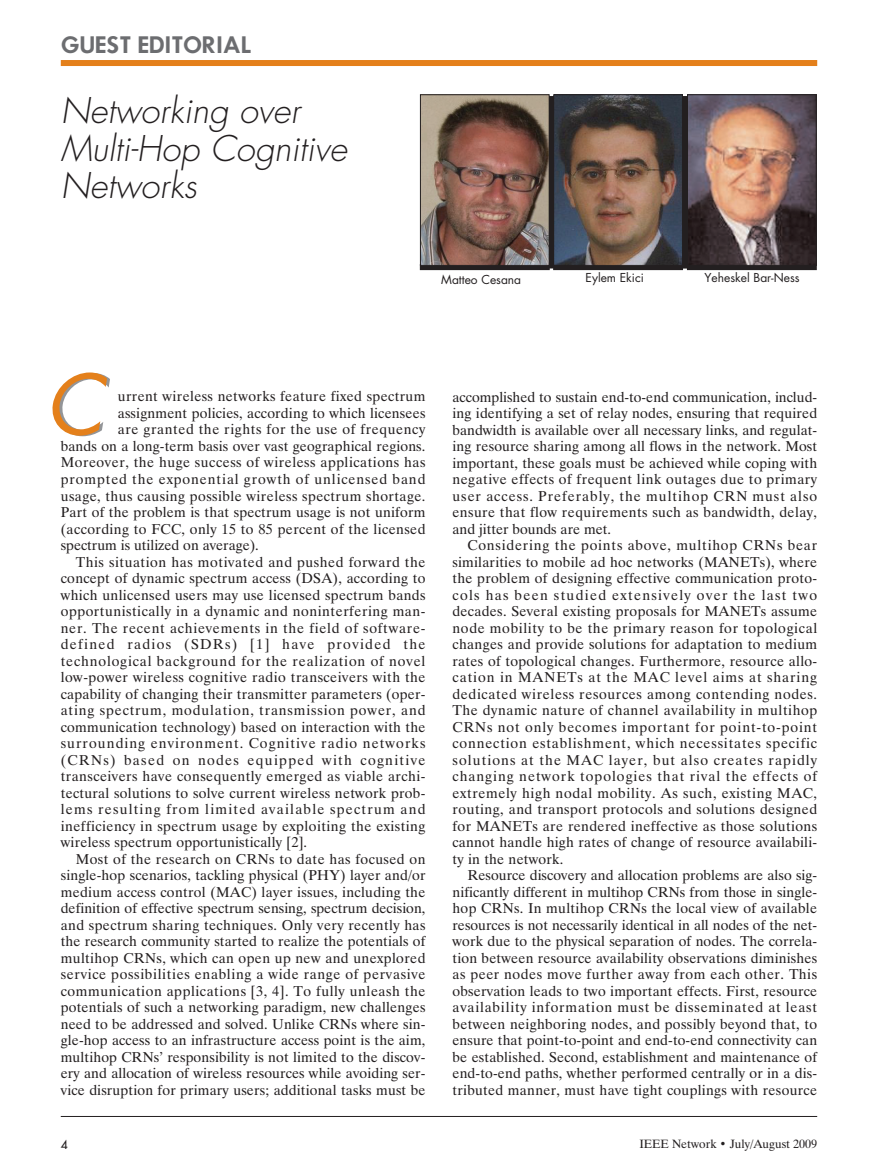
<style>
.page{position:relative;width:878px;height:1175px;background:#fff}
.page>*{position:absolute;margin:0;border:0;box-sizing:border-box;transform-origin:0 0}
.t1{font:italic 81px "Futura";color:#e4801b}
.t2{font:italic 300 34.5px/37.5px "Futura";color:#231f20}
.t3{font:600 21px "Futura";color:#6c6d70}
.t4{font:14.25px/16.5px "Dutch 801 BT";letter-spacing:.025em;color:#231f20;text-align:justify}
.t5{font:14.25px "Dutch 801 BT";letter-spacing:.005em;color:#231f20}
.t6{font:14.25px "Dutch 801 BT";letter-spacing:.045em;color:#231f20}
.t7{font:14.25px "Dutch 801 BT";color:#231f20}
.t8{font:14.25px "Dutch 801 BT";letter-spacing:.09em;color:#231f20}
.t9{font:14.25px "Dutch 801 BT";letter-spacing:.055em;color:#231f20}
.t10{font:14.25px "Dutch 801 BT";letter-spacing:.05em;color:#231f20}
.t11{font:14.25px "Dutch 801 BT";letter-spacing:.06em;color:#231f20}
.t12{font:14.25px "Dutch 801 BT";letter-spacing:.075em;color:#231f20}
.t13{font:14.25px "Dutch 801 BT";letter-spacing:.065em;color:#231f20}
.t14{font:14.25px "Dutch 801 BT";letter-spacing:.085em;color:#231f20}
.t15{font:12px "Futura";color:#231f20}
.t16{font:12px "Dutch 801 BT";color:#231f20}
.t17{font:12px "Futura";color:#231f20}
</style>
<div class="page">
<div style="left:687px;top:264px;width:129px;height:6px;background:#231f20"></div>
<div style="left:553px;top:264px;width:130px;height:6px;background:#231f20"></div>
<div style="left:420px;top:264px;width:129px;height:6px;background:#231f20"></div>
<hr style="left:61px;top:1116px;width:756px;height:1px;background:#231f20">
<div style="left:61px;top:60px;width:756px;height:6px;background:#e4801b"></div>
<div style="left:678px;top:96px;width:9px;height:172px;background:#231f20"></div>
<div style="left:548px;top:96px;width:6px;height:172px;background:#231f20"></div>
<img style="left:422px;top:96px;width:125px;height:168px">
<div style="left:420px;top:94px;width:129px;height:172px;border:1px solid #231f20"></div>
<img style="left:555px;top:96px;width:125px;height:168px">
<div style="left:553px;top:94px;width:129px;height:172px;border:1px solid #231f20"></div>
<img style="left:689px;top:96px;width:125px;height:168px">
<div style="left:687px;top:94px;width:129px;height:172px;border:1px solid #231f20"></div>
<h3 class="t3" style="left:61px;top:35px;width:192px">GUEST EDITORIAL</h3>
<h2 class="t2" style="left:61px;top:95px;width:294px">Networking over<br>Multi-Hop Cognitive<br>Networks</h2>
<p class="t15" style="left:441px;top:274px;width:81px">Matteo Cesana</p>
<p class="t15" style="left:585px;top:272px;width:60px">Eylem Ekici</p>
<p class="t15" style="left:704px;top:272px;width:97px">Yeheskel Bar-Ness</p>
<h1 class="t1" style="left:45px;top:367px;width:74px">C</h1>
<p class="t4" style="left:118px;top:390px;width:309px">urrent wireless networks feature fixed spectrum</p>
<p class="t4" style="left:118px;top:406px;width:309px">assignment policies, according to which licensees</p>
<p class="t6" style="left:118px;top:424px;width:309px">are granted the rights for the use of frequency</p>
<p class="t4" style="left:61px;top:439px;width:366px">bands on a long-term basis over vast geographical regions.</p>
<p class="t4" style="left:61px;top:456px;width:366px">Moreover, the huge success of wireless applications has</p>
<p class="t13" style="left:61px;top:474px;width:366px">prompted the exponential growth of unlicensed band</p>
<p class="t4" style="left:61px;top:489px;width:366px">usage, thus causing possible wireless spectrum shortage.</p>
<p class="t4" style="left:61px;top:505px;width:366px">Part of the problem is that spectrum usage is not uniform</p>
<p class="t4" style="left:61px;top:522px;width:366px">(according to FCC, only 15 to 85 percent of the licensed</p>
<p class="t7" style="left:61px;top:540px;width:199px">spectrum is utilized on average).</p>
<p class="t4" style="left:76px;top:555px;width:351px">This situation has motivated and pushed forward the</p>
<p class="t4" style="left:61px;top:571px;width:366px">concept of dynamic spectrum access (DSA), according to</p>
<p class="t4" style="left:61px;top:588px;width:366px">which unlicensed users may use licensed spectrum bands</p>
<p class="t4" style="left:61px;top:604px;width:366px">opportunistically in a dynamic and noninterfering man-</p>
<p class="t10" style="left:61px;top:622px;width:366px">ner. The recent achievements in the field of software-</p>
<p class="t8" style="left:61px;top:639px;width:366px">defined radios (SDRs) [1] have provided the</p>
<p class="t9" style="left:61px;top:655px;width:366px">technological background for the realization of novel</p>
<p class="t4" style="left:61px;top:670px;width:366px">low-power wireless cognitive radio transceivers with the</p>
<p class="t4" style="left:61px;top:687px;width:366px">capability of changing their transmitter parameters (oper-</p>
<p class="t11" style="left:61px;top:705px;width:366px">ating spectrum, modulation, transmission power, and</p>
<p class="t4" style="left:61px;top:720px;width:366px">communication technology) based on interaction with the</p>
<p class="t12" style="left:61px;top:738px;width:366px">surrounding environment. Cognitive radio networks</p>
<p class="t8" style="left:61px;top:754px;width:366px">(CRNs) based on nodes equipped with cognitive</p>
<p class="t4" style="left:61px;top:769px;width:366px">transceivers have consequently emerged as viable archi-</p>
<p class="t4" style="left:61px;top:786px;width:366px">tectural solutions to solve current wireless network prob-</p>
<p class="t14" style="left:61px;top:804px;width:366px">lems resulting from limited available spectrum and</p>
<p class="t4" style="left:61px;top:819px;width:366px">inefficiency in spectrum usage by exploiting the existing</p>
<p class="t4" style="left:61px;top:835px;width:248px">wireless spectrum opportunistically [2].</p>
<p class="t4" style="left:76px;top:852px;width:351px">Most of the research on CRNs to date has focused on</p>
<p class="t4" style="left:61px;top:868px;width:366px">single-hop scenarios, tackling physical (PHY) layer and/or</p>
<p class="t4" style="left:61px;top:885px;width:366px">medium access control (MAC) layer issues, including the</p>
<p class="t7" style="left:61px;top:903px;width:366px">definition of effective spectrum sensing, spectrum decision,</p>
<p class="t4" style="left:61px;top:918px;width:366px">and spectrum sharing techniques. Only very recently has</p>
<p class="t5" style="left:61px;top:936px;width:366px">the research community started to realize the potentials of</p>
<p class="t4" style="left:61px;top:951px;width:366px">multihop CRNs, which can open up new and unexplored</p>
<p class="t6" style="left:61px;top:969px;width:366px">service possibilities enabling a wide range of pervasive</p>
<p class="t4" style="left:61px;top:984px;width:366px">communication applications [3, 4]. To fully unleash the</p>
<p class="t4" style="left:61px;top:1000px;width:366px">potentials of such a networking paradigm, new challenges</p>
<p class="t4" style="left:61px;top:1017px;width:366px">need to be addressed and solved. Unlike CRNs where sin-</p>
<p class="t4" style="left:61px;top:1033px;width:366px">gle-hop access to an infrastructure access point is the aim,</p>
<p class="t4" style="left:61px;top:1050px;width:366px">multihop CRNs’ responsibility is not limited to the discov-</p>
<p class="t5" style="left:61px;top:1068px;width:366px">ery and allocation of wireless resources while avoiding ser-</p>
<p class="t4" style="left:61px;top:1083px;width:366px">vice disruption for primary users; additional tasks must be</p>
<p class="t4" style="left:452px;top:390px;width:366px">accomplished to sustain end-to-end communication, includ&shy;ing identifying a set of relay nodes, ensuring that required bandwidth is available over all necessary links, and regulat&shy;ing resource sharing among all flows in the network. Most important, these goals must be achieved while coping with negative effects of frequent link outages due to primary user access. Preferably, the multihop CRN must also ensure that flow requirements such as bandwidth, delay, and jitter bounds are met.</p>
<p class="t4" style="left:452px;top:538px;width:366px;text-indent:15px">Considering the points above, multihop CRNs bear similarities to mobile ad hoc networks (MANETs), where the problem of designing effective communication proto&shy;cols has been studied extensively over the last two decades. Several existing proposals for MANETs assume node mobility to be the primary reason for topological changes and provide solutions for adaptation to medium rates of topological changes. Furthermore, resource allo&shy;cation in MANETs at the MAC level aims at sharing dedicated wireless resources among contending nodes.<br>The dynamic nature of channel availability in multihop CRNs not only becomes important for point-to-point connection establishment, which necessitates specific solutions at the MAC layer, but also creates rapidly changing network topologies that rival the effects of extremely high nodal mobility. As such, existing MAC, routing, and transport protocols and solutions designed for MANETs are rendered ineffective as those solutions cannot handle high rates of change of resource availabili&shy;ty in the network.</p>
<p class="t4" style="left:452px;top:868px;width:366px;text-indent:15px">Resource discovery and allocation problems are also sig&shy;nificantly different in multihop CRNs from those in single&shy;hop CRNs. In multihop CRNs the local view of available resources is not necessarily identical in all nodes of the net&shy;work due to the physical separation of nodes. The correla&shy;tion between resource availability observations diminishes as peer nodes move further away from each other. This observation leads to two important effects. First, resource availability information must be disseminated at least between neighboring nodes, and possibly beyond that, to ensure that point-to-point and end-to-end connectivity can be established. Second, establishment and maintenance of end-to-end paths, whether performed centrally or in a dis&shy;tributed manner, must have tight couplings with resource</p>
<p class="t17" style="left:61px;top:1138px;width:8px">4</p>
<p class="t16" style="left:639px;top:1139px;width:179px">IEEE Network • July/August 2009</p>
</div>
